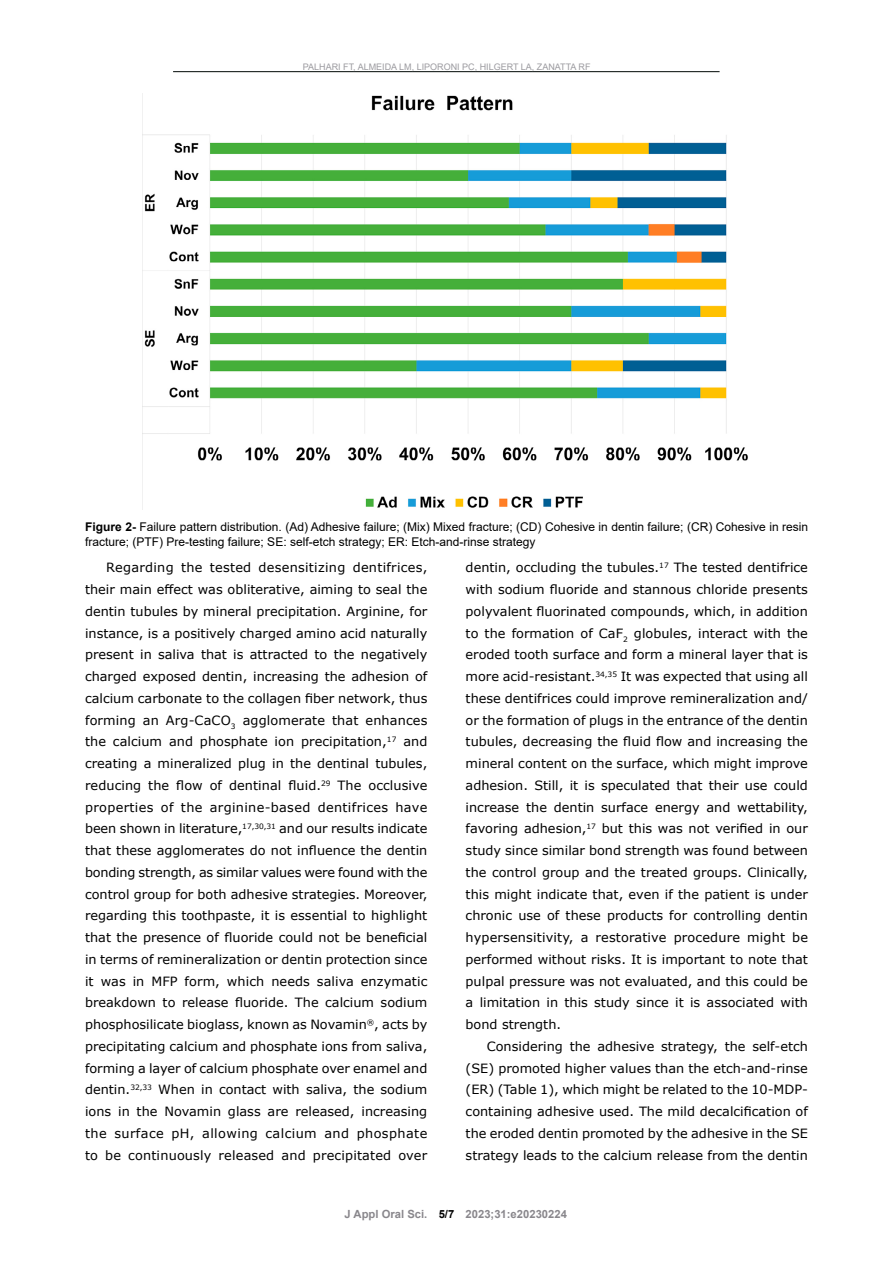
<style>
.page{position:relative;width:893px;height:1263px;background:#fff}
.page>*{position:absolute;margin:0;border:0;box-sizing:border-box;transform-origin:0 0}
.t1{font:12.75px/21.8px "Verdana";color:#000;text-align:justify}
.t2{font:12px/14.4px "Arial";color:#000}
.t3{font:700 11.25px "Arial";color:#89878c}
.t4{font:9px "Arial";color:#9c9ba0}
.s1{font-weight:700}
.s2{color:#000}
</style>
<div class="page">
<hr style="left:173px;top:71px;width:547px;height:1px;background:#000805">
<img style="left:142px;top:94px;width:606px;height:416px">
<p class="t4" style="left:303px;top:60px;width:289px">PALHARI FT, ALMEIDA LM, LIPORONI PC, HILGERT LA, ZANATTA RF</p>
<p class="t2" style="left:85px;top:520px;width:724px"><span class="s1">Figure 2-</span> Failure pattern distribution. (Ad) Adhesive failure; (Mix) Mixed fracture; (CD) Cohesive in dentin failure; (CR) Cohesive in resin fracture; (PTF) Pre-testing failure; SE: self-etch strategy; ER: Etch-and-rinse strategy</p>
<p class="t1" style="left:85px;top:557px;width:344px;text-indent:21px">Regarding the tested desensitizing dentifrices, their main effect was obliterative, aiming to seal the dentin tubules by mineral precipitation. Arginine, for instance, is a positively charged amino acid naturally present in saliva that is attracted to the negatively charged exposed dentin, increasing the adhesion of calcium carbonate to the collagen fiber network, thus forming an Arg-CaCO<sub>3</sub> agglomerate that enhances the calcium and phosphate ion precipitation,<sup>17</sup> and creating a mineralized plug in the dentinal tubules, reducing the flow of dentinal fluid.<sup>29</sup> The occlusive properties of the arginine-based dentifrices have been shown in literature,<sup>17,30,31</sup> and our results indicate that these agglomerates do not influence the dentin bonding strength, as similar values were found with the control group for both adhesive strategies. Moreover, regarding this toothpaste, it is essential to highlight that the presence of fluoride could not be beneficial in terms of remineralization or dentin protection since it was in MFP form, which needs saliva enzymatic breakdown to release fluoride. The calcium sodium phosphosilicate bioglass, known as Novamin<sup>®</sup>, acts by precipitating calcium and phosphate ions from saliva, forming a layer of calcium phosphate over enamel and dentin.<sup>32,33</sup> When in contact with saliva, the sodium ions in the Novamin glass are released, increasing the surface pH, allowing calcium and phosphate to be continuously released and precipitated over</p>
<p class="t1" style="left:466px;top:557px;width:344px">dentin, occluding the tubules.<sup>17</sup> The tested dentifrice with sodium fluoride and stannous chloride presents polyvalent fluorinated compounds, which, in addition to the formation of CaF<sub>2</sub> globules, interact with the eroded tooth surface and form a mineral layer that is more acid-resistant.<sup>34,35</sup> It was expected that using all these dentifrices could improve remineralization and/ or the formation of plugs in the entrance of the dentin tubules, decreasing the fluid flow and increasing the mineral content on the surface, which might improve adhesion. Still, it is speculated that their use could increase the dentin surface energy and wettability, favoring adhesion,<sup>17</sup> but this was not verified in our study since similar bond strength was found between the control group and the treated groups. Clinically, this might indicate that, even if the patient is under chronic use of these products for controlling dentin hypersensitivity, a restorative procedure might be performed without risks. It is important to note that pulpal pressure was not evaluated, and this could be a limitation in this study since it is associated with bond strength.</p>
<p class="t1" style="left:466px;top:1035px;width:344px;text-indent:21px">Considering the adhesive strategy, the self-etch (SE) promoted higher values than the etch-and-rinse (ER) (Table 1), which might be related to the 10-MDP&shy;containing adhesive used. The mild decalcification of the eroded dentin promoted by the adhesive in the SE strategy leads to the calcium release from the dentin</p>
<p class="t3" style="left:345px;top:1206px;width:224px">J Appl Oral Sci. <span class="s2">5/7</span> 2023;31:e20230224</p>
</div>
